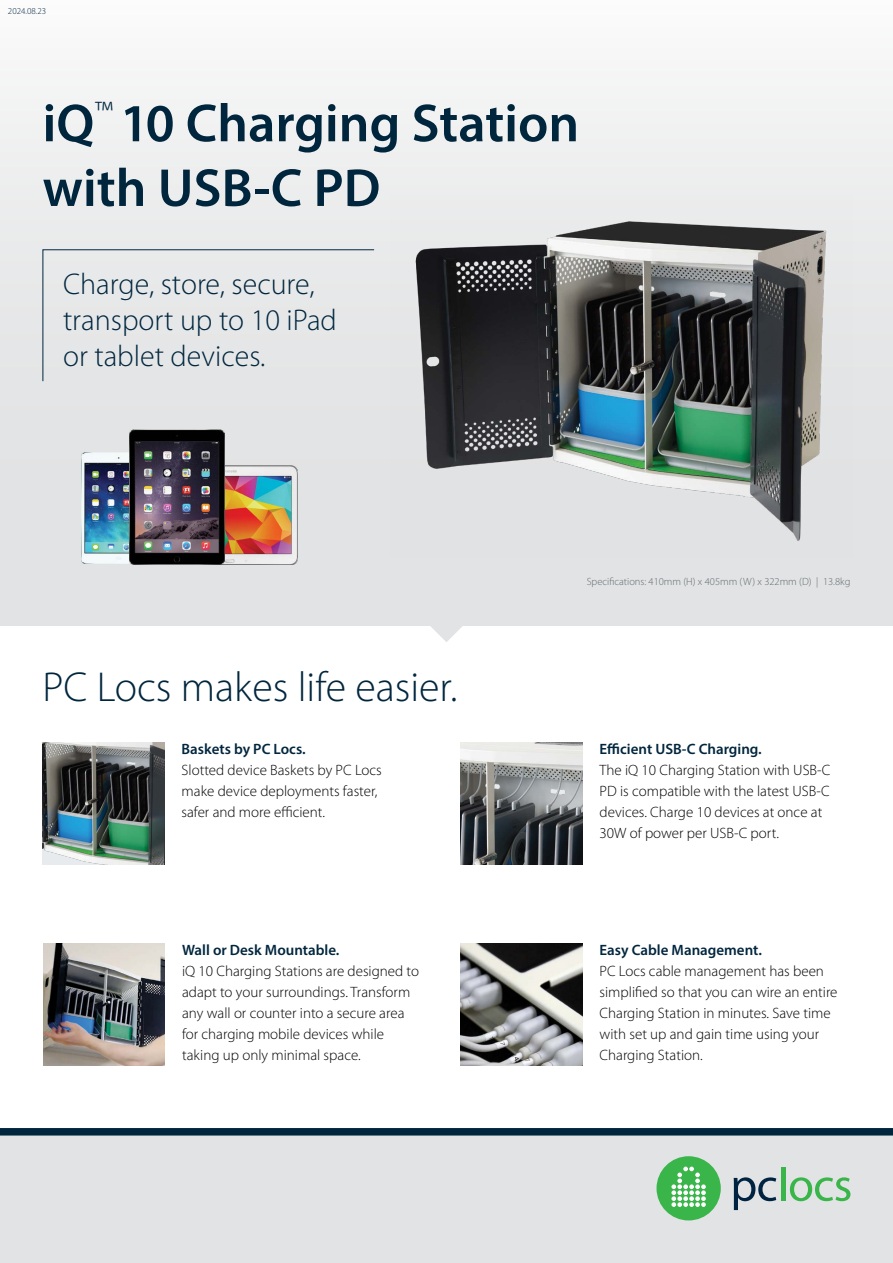
<style>
.page{position:relative;width:893px;height:1263px;background:#fff}
.page>*{position:absolute;margin:0;border:0;box-sizing:border-box;transform-origin:0 0}
.t1{font:600 53.85px/64.7px "Myriad Pro";color:#00263e}
.t2{font:300 42px "Myriad Pro";color:#00263e}
.t3{font:300 30px/36px "Myriad Pro";color:#00263e}
.t4{font:300 15px/21px "Myriad Pro";color:#000}
.t5{font:600 15px "Myriad Pro";color:#00263e}
.t6{font:300 10.5px "Myriad Pro";color:#606a70}
.t7{font:300 9px "Myriad Pro";color:#00263e}
</style>
<div class="page">
<div style="left:0;top:0;width:893px;height:626px;background:linear-gradient(to bottom,#f6f6f6,#dddedf)"></div>
<svg style="left:430px;top:609px;width:33px;height:33px"></svg>
<div style="left:42px;top:249px;width:333px;height:133px;background:#e6e7e8"></div>
<img style="left:225px;top:466px;width:73px;height:98px">
<img style="left:81px;top:452px;width:49px;height:112px">
<img style="left:130px;top:430px;width:95px;height:134px">
<img style="left:460px;top:944px;width:122px;height:121px">
<img style="left:43px;top:743px;width:121px;height:121px">
<img style="left:460px;top:743px;width:122px;height:121px">
<img style="left:43px;top:943px;width:122px;height:122px">
<img style="left:391px;top:196px;width:461px;height:362px">
<div style="left:0;top:1135px;width:893px;height:128px;background:#e2e3e4"></div>
<div style="left:0;top:1128px;width:893px;height:7px;background:#00263e"></div>
<svg style="left:734px;top:1177px;width:42px;height:33px"></svg>
<div style="left:781px;top:1167px;width:5px;height:34px;background:#39b54a"></div>
<svg style="left:790px;top:1177px;width:60px;height:24px"></svg>
<div style="left:656px;top:1156px;width:65px;height:64px;background:#39b54a;border-radius:50%"></div>
<svg style="left:671px;top:1166px;width:35px;height:41px"></svg>
<p class="t7" style="left:8px;top:6px;width:40px">2024.08.23</p>
<h1 class="t1" style="left:43px;top:89px;width:538px">iQ<sup>™</sup> 10 Charging Station with USB-C PD</h1>
<h3 class="t3" style="left:63px;top:266px;width:275px">Charge, store, secure, transport up to 10 iPad or tablet devices.</h3>
<h2 class="t2" style="left:43px;top:662px;width:416px">PC Locs makes life easier.</h2>
<p class="t5" style="left:182px;top:739px;width:126px">Baskets by PC Locs.</p>
<p class="t4" style="left:182px;top:759px;width:202px">Slotted device Baskets by PC Locs make device deployments faster, safer and more efficient.</p>
<p class="t5" style="left:182px;top:940px;width:159px">Wall or Desk Mountable.</p>
<p class="t4" style="left:182px;top:960px;width:238px">iQ 10 Charging Stations are designed to adapt to your surroundings. Transform any wall or counter into a secure area for charging mobile devices while taking up only minimal space.</p>
<p class="t6" style="left:587px;top:575px;width:265px">Specifications: 410mm (H) x 405mm (W) x 322mm (D) | 13.8kg</p>
<p class="t5" style="left:600px;top:739px;width:164px">Efficient USB-C Charging.</p>
<p class="t4" style="left:600px;top:759px;width:232px">The iQ 10 Charging Station with USB-C PD is compatible with the latest USB-C devices. Charge 10 devices at once at 30W of power per USB-C port.</p>
<p class="t5" style="left:600px;top:941px;width:164px">Easy Cable Management.</p>
<p class="t4" style="left:600px;top:960px;width:239px">PC Locs cable management has been simplified so that you can wire an entire Charging Station in minutes. Save time with set up and gain time using your Charging Station.</p>
</div>
